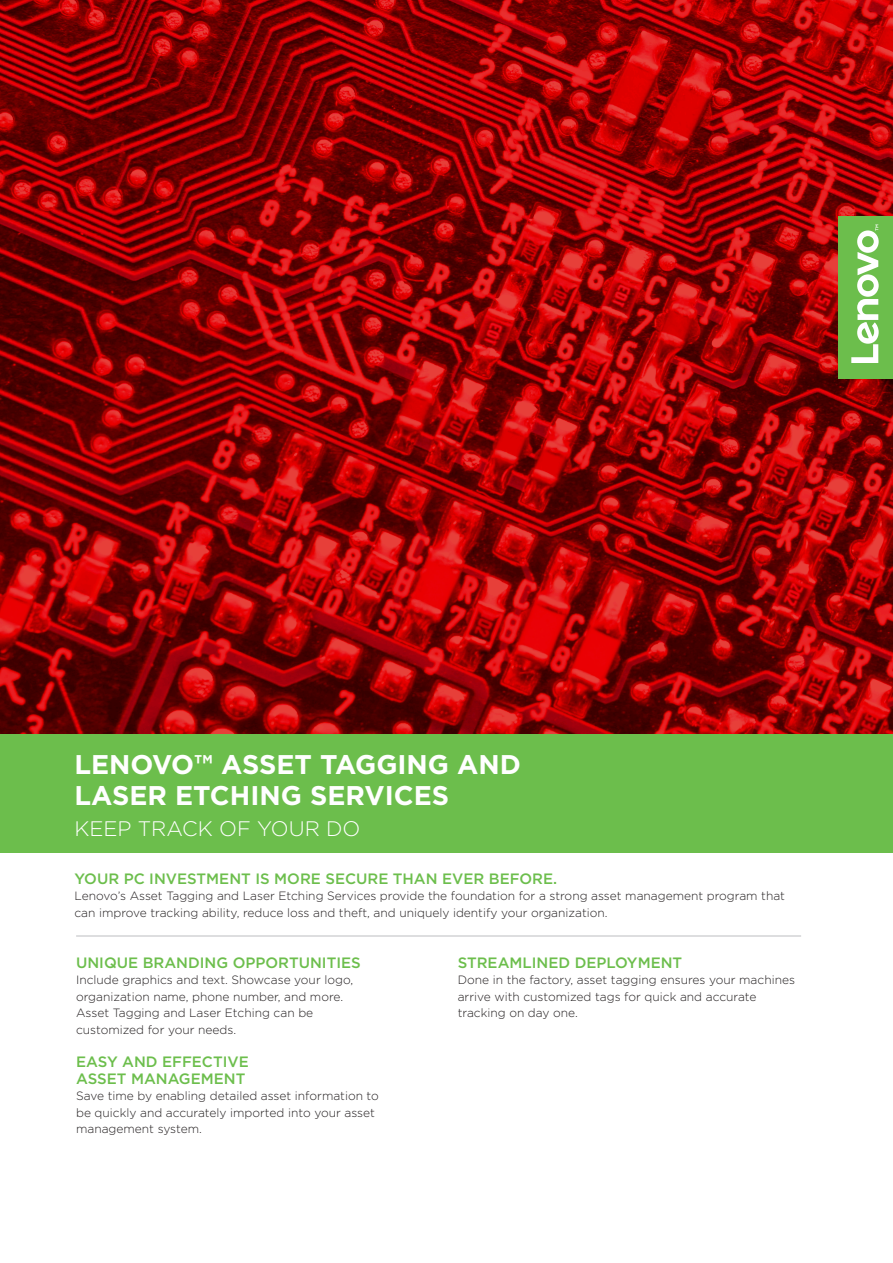
<style>
.page{position:relative;width:893px;height:1263px;background:#fff}
.page>*{position:absolute;margin:0;border:0;box-sizing:border-box;transform-origin:0 0}
.t1{font:700 27px/31.2px "Gotham";color:#fff}
.t2{font:300 21px "Gotham";color:#fff}
.t3{font:500 15px/16.5px "Gotham";color:#6cbe4c}
.t4{font:300 12px/16.5px "Gotham";color:#231f20}
</style>
<div class="page">
<img style="left:0;top:0;width:893px;height:735px">
<div style="left:0;top:735px;width:893px;height:118px;background:#6cbe4c"></div>
<hr style="left:76px;top:936px;width:725px;height:1px;background:#bcbdc0">
<div style="left:839px;top:216px;width:54px;height:162px;background:#6cbe4c"></div>
<svg style="left:851px;top:225px;width:28px;height:138px"></svg>
<p class="t1" style="left:74px;top:748px;width:448px">LENOVO™ ASSET TAGGING AND<br>LASER ETCHING SERVICES</p>
<p class="t2" style="left:74px;top:815px;width:287px">KEEP TRACK OF YOUR DO</p>
<p class="t3" style="left:74px;top:870px;width:484px">YOUR PC INVESTMENT IS MORE SECURE THAN EVER BEFORE.</p>
<p class="t4" style="left:74px;top:887px;width:712px">Lenovo’s Asset Tagging and Laser Etching Services provide the foundation for a strong asset management program that can improve tracking ability, reduce loss and theft, and uniquely identify your organization.</p>
<p class="t3" style="left:76px;top:954px;width:286px">UNIQUE BRANDING OPPORTUNITIES</p>
<p class="t4" style="left:76px;top:971px;width:279px">Include graphics and text. Showcase your logo, organization name, phone number, and more.<br>Asset Tagging and Laser Etching can be customized for your needs.</p>
<p class="t3" style="left:76px;top:1053px;width:174px">EASY AND EFFECTIVE<br>ASSET MANAGEMENT</p>
<p class="t4" style="left:76px;top:1087px;width:304px">Save time by enabling detailed asset information to be quickly and accurately imported into your asset management system.</p>
<p class="t3" style="left:458px;top:954px;width:226px">STREAMLINED DEPLOYMENT</p>
<p class="t4" style="left:458px;top:971px;width:339px">Done in the factory, asset tagging ensures your machines arrive with customized tags for quick and accurate tracking on day one.</p>
</div>
